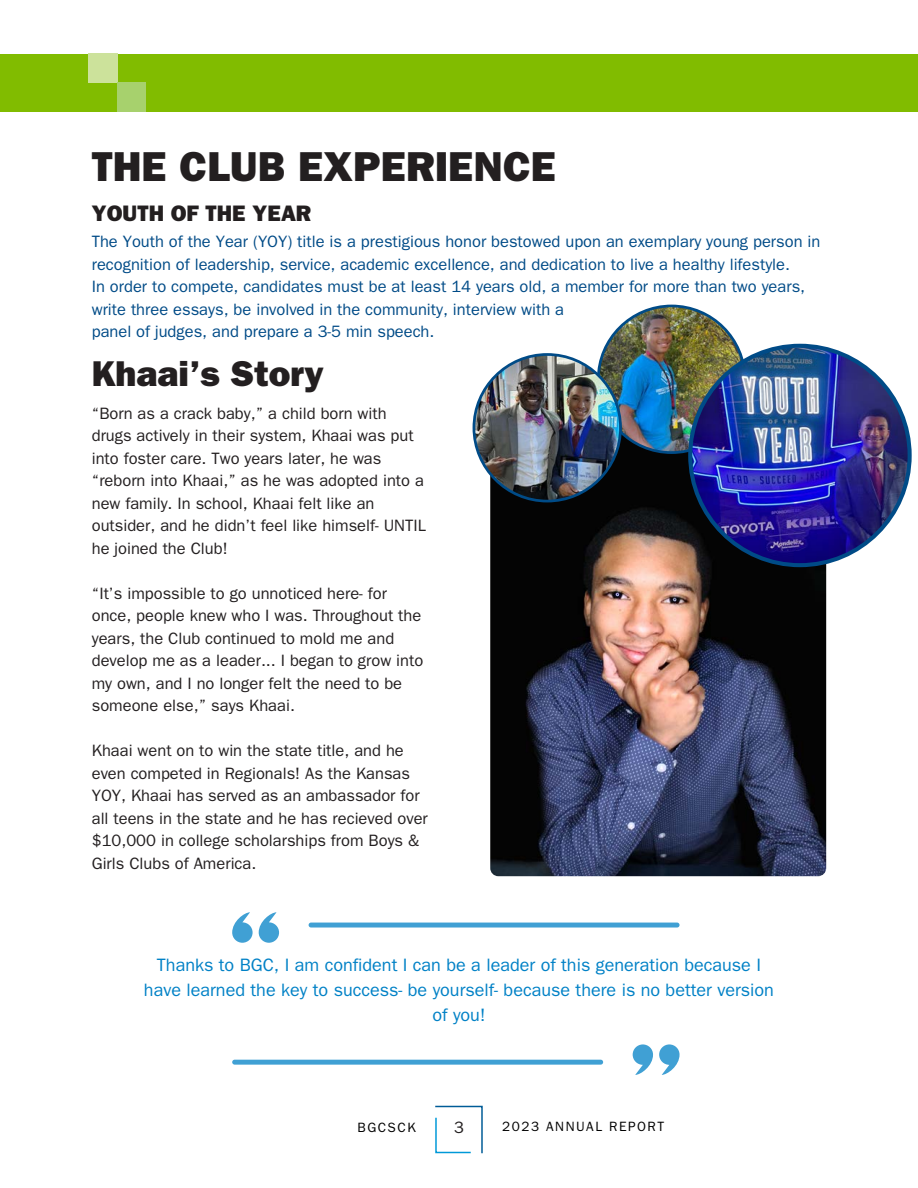
<style>
.page{position:relative;width:918px;height:1188px;background:#fff}
.page>*{position:absolute;margin:0;border:0;box-sizing:border-box;transform-origin:0 0}
.t1{font:42px "ITC Franklin Gothic Std Hvy";color:#231f20}
.t2{font:36px "ITC Franklin Gothic Std Hvy";color:#231f20}
.t3{font:22.5px "ITC Franklin Gothic Std Hvy";color:#231f20}
.t4{font:18px/24.8px "ITC Franklin Gothic Std";color:#0081c6;text-align:center}
.t5{font:16.5px/22.5px "ITC Franklin Gothic Std";color:#231f20}
.t6{font:16.5px/22.5px "ITC Franklin Gothic Std";color:#004b87}
.t7{font:13.5px "ITC Franklin Gothic Std";letter-spacing:.11em;color:#000}
</style>
<div class="page">
<svg style="left:435px;top:1106px;width:48px;height:47px"></svg>
<div style="left:0;top:54px;width:918px;height:57px;background:#81bc00"></div>
<div style="left:89px;top:54px;width:28px;height:29px;background:#cce29b"></div>
<div style="left:117px;top:83px;width:29px;height:28px;background:#a7d16d"></div>
<img style="left:490px;top:395px;width:336px;height:481px;border-radius:8px">
<svg style="left:259px;top:912px;width:20px;height:31px"></svg>
<svg style="left:232px;top:912px;width:21px;height:31px"></svg>
<svg style="left:633px;top:1044px;width:20px;height:31px"></svg>
<svg style="left:659px;top:1044px;width:21px;height:31px"></svg>
<div style="left:309px;top:923px;width:371px;height:5px;background:#40a0d4;border-radius:2px"></div>
<div style="left:232px;top:1060px;width:371px;height:5px;background:#40a0d4;border-radius:2px"></div>
<img style="left:688px;top:344px;width:224px;height:223px">
<img style="left:473px;top:305px;width:273px;height:197px">
<p class="t1" style="left:92px;top:152px;width:466px">THE CLUB EXPERIENCE</p>
<p class="t3" style="left:92px;top:206px;width:221px">YOUTH OF THE YEAR</p>
<p class="t6" style="left:92px;top:233px;width:730px">The Youth of the Year (YOY) title is a prestigious honor bestowed upon an exemplary young person in recognition of leadership, service, academic excellence, and dedication to live a healthy lifestyle.<br>In order to compete, candidates must be at least 14 years old, a member for more than two years, write three essays, be involved in the community, interview with a<br>panel of judges, and prepare a 3-5 min speech.</p>
<p class="t2" style="left:92px;top:361px;width:233px">Khaai’s Story</p>
<p class="t5" style="left:92px;top:404px;width:336px">“Born as a crack baby,” a child born with drugs actively in their system, Khaai was put into foster care. Two years later, he was “reborn into Khaai,” as he was adopted into a new family. In school, Khaai felt like an outsider, and he didn’t feel like himself- UNTIL he joined the Club!</p>
<p class="t5" style="left:92px;top:584px;width:333px">“It’s impossible to go unnoticed here- for once, people knew who I was. Throughout the years, the Club continued to mold me and develop me as a leader... I began to grow into my own, and I no longer felt the need to be someone else,” says Khaai.</p>
<h1 class="t5" style="left:92px;top:742px;width:338px">Khaai went on to win the state title, and he even competed in Regionals! As the Kansas YOY, Khaai has served as an ambassador for all teens in the state and he has recieved over $10,000 in college scholarships from Boys &amp; Girls Clubs of America.</h1>
<p class="t4" style="left:144px;top:955px;width:632px">Thanks to BGC, I am confident I can be a leader of this generation because I have learned the key to success- be yourself- because there is no better version of you!</p>
<p class="t5" style="left:454px;top:1118px;width:11px">3</p>
<h1 class="t7" style="left:357px;top:1122px;width:60px">BGCSCK</h1>
<h1 class="t7" style="left:502px;top:1122px;width:164px">2023 ANNUAL REPORT</h1>
</div>
